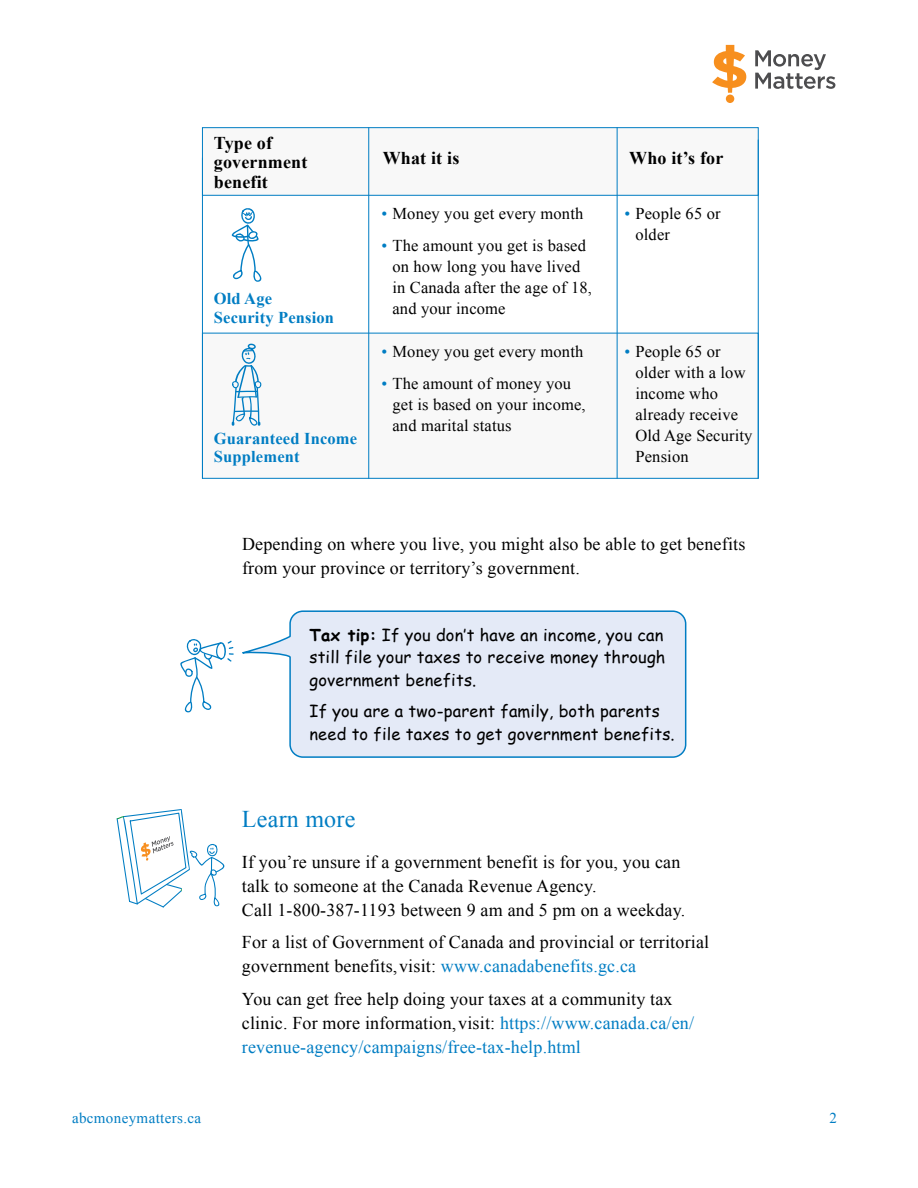
<style>
.page{position:relative;width:918px;height:1188px;background:#fff}
.page>*{position:absolute;margin:0;border:0;box-sizing:border-box;transform-origin:0 0}
.t1{font:24px "Times New Roman";letter-spacing:.01em;color:#007dc3}
.t2{font:18px/24px "Times New Roman";letter-spacing:.01em;color:#000}
.t3{font:700 18px/19.5px "Times New Roman";letter-spacing:.01em;color:#000}
.t4{font:16.5px/21px "Times New Roman";letter-spacing:.01em;color:#000}
.t5{font:16.5px/22.5px "Comic Sans MS";letter-spacing:.01em;color:#000;text-align:justify}
.t6{font:700 16.5px/19.5px "Times New Roman";letter-spacing:.01em;color:#007dc3}
.t7{font:15px "Times New Roman";letter-spacing:.025em;color:#007dc3}
.s1{color:#007dc3}
.s2{font-weight:700}
</style>
<div class="page">
<svg style="left:755px;top:50px;width:80px;height:39px"></svg>
<svg style="left:712px;top:45px;width:34px;height:48px"></svg>
<div style="left:726px;top:95px;width:8px;height:8px;background:#f78f1e;border-radius:50%"></div>
<div style="left:202px;top:333px;width:557px;height:146px;background:#f8f8f8;border:1px solid #007dc3"></div>
<div style="left:202px;top:127px;width:557px;height:69px;background:#f8f8f8;border:1px solid #007dc3"></div>
<hr style="left:202px;top:158px;width:1px;height:321px;background:#007dc3">
<hr style="left:368px;top:127px;width:1px;height:352px;background:#007dc3">
<hr style="left:617px;top:127px;width:1px;height:352px;background:#007dc3">
<hr style="left:758px;top:140px;width:1px;height:339px;background:#007dc3">
<svg style="left:242px;top:610px;width:445px;height:148px;background:#e0e9f6"></svg>
<svg style="left:180px;top:639px;width:54px;height:73px"></svg>
<svg style="left:232px;top:208px;width:29px;height:74px"></svg>
<svg style="left:232px;top:344px;width:29px;height:82px"></svg>
<svg style="left:117px;top:809px;width:107px;height:99px"></svg>
<p class="t3" style="left:214px;top:132px;width:95px">Type of government benefit</p>
<p class="t6" style="left:214px;top:288px;width:122px">Old Age<br>Security Pension</p>
<p class="t6" style="left:214px;top:429px;width:145px;line-height:18px">Guaranteed Income<br>Supplement</p>
<p class="t3" style="left:383px;top:147px;width:78px">What it is</p>
<p class="t3" style="left:629px;top:147px;width:96px">Who it’s for</p>
<p class="t4" style="left:382px;top:203px;width:203px"><span class="s1">•</span> Money you get every month</p>
<p class="t4" style="left:392px;top:235px;width:201px;text-indent:-11px"><span class="s1">•</span> The amount you get is based on how long you have lived in Canada after the age of 18, and your income</p>
<p class="t4" style="left:382px;top:341px;width:203px"><span class="s1">•</span> Money you get every month</p>
<p class="t4" style="left:392px;top:372px;width:195px;text-indent:-11px"><span class="s1">•</span> The amount of money you get is based on your income, and marital status</p>
<p class="t4" style="left:635px;top:203px;width:87px;text-indent:-11px"><span class="s1">•</span> People 65 or older</p>
<p class="t4" style="left:635px;top:341px;width:119px;text-indent:-11px"><span class="s1">•</span> People 65 or older with a low income who already receive<br>Old Age Security<br>Pension</p>
<p class="t2" style="left:242px;top:532px;width:505px">Depending on where you live, you might also be able to get benefits from your province or territory’s government.</p>
<p class="t5" style="left:310px;top:623px;width:357px"><span class="s2">Tax tip:</span> If you don’t have an income, you can still file your taxes to receive money through government benefits.</p>
<p class="t5" style="left:310px;top:699px;width:367px">If you are a two-parent family, both parents need to file taxes to get government benefits.</p>
<h1 class="t1" style="left:242px;top:802px;width:115px">Learn more</h1>
<p class="t2" style="left:242px;top:849px;width:445px">If you’re unsure if a government benefit is for you, you can talk to someone at the Canada Revenue Agency.<br>Call 1-800-387-1193 between 9 am and 5 pm on a weekday.</p>
<p class="t2" style="left:242px;top:930px;width:469px">For a list of Government of Canada and provincial or territorial government benefits, visit: <span class="s1">www.canadabenefits.gc.ca</span></p>
<p class="t2" style="left:242px;top:987px;width:454px">You can get free help doing your taxes at a community tax clinic. For more information, visit: <span class="s1">https://www.canada.ca/en/ revenue-agency/campaigns/free-tax-help.html</span></p>
<p class="t7" style="left:72px;top:1108px;width:131px">abcmoneymatters.ca</p>
<p class="t7" style="left:830px;top:1108px;width:9px">2</p>
</div>
